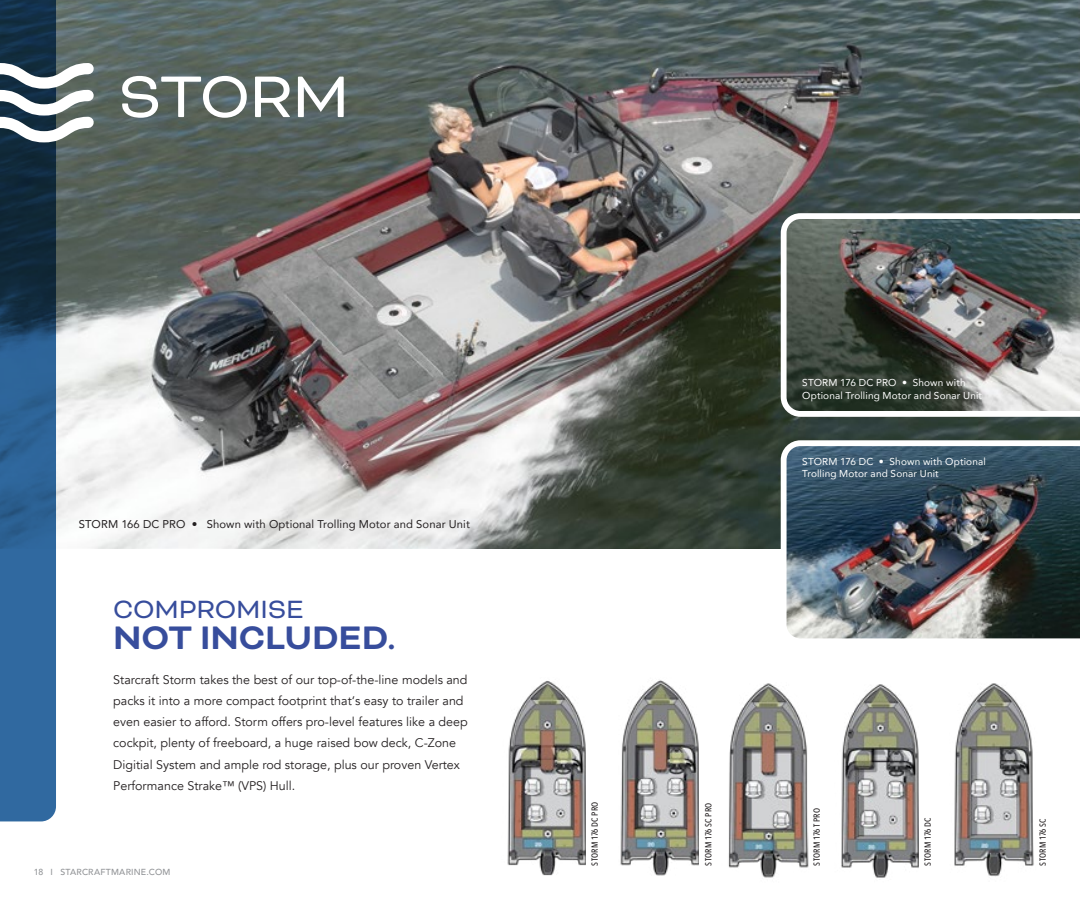
<style>
.page{position:relative;width:1080px;height:900px;background:#fff}
.page>*{position:absolute;margin:0;border:0;box-sizing:border-box;transform-origin:0 0}
.t1{font:67.5px "Bicyclette";letter-spacing:-.02em;color:#fff}
.t2{font:700 37.5px "Bicyclette";color:#374d9c}
.t3{font:28.75px "Bicyclette";letter-spacing:-.005em;color:#374d9c}
.t4{font:12.5px/21.2px "Avenir";color:#231f20}
.t5{font:11.25px "Avenir";letter-spacing:.01em;color:#231f20}
.t6{font:10px/12.5px "Avenir";letter-spacing:.015em;color:#fff}
.t7{font:500 8.75px "Avenir Next Condensed";letter-spacing:.02em;color:#231f20}
.t8{font:500 8.75px "Avenir";letter-spacing:.025em;color:#939598}
</style>
<div class="page">
<img style="left:56px;top:0;width:1024px;height:548px">
<svg style="left:0;top:0;width:56px;height:821px;fill:#2d6499"></svg>
<svg style="left:0;top:57px;width:99px;height:91px"></svg>
<img style="left:778px;top:437px;width:302px;height:202px">
<img style="left:778px;top:210px;width:302px;height:210px">
<img style="left:728px;top:603px;width:82px;height:275px">
<img style="left:620px;top:680px;width:78px;height:196px">
<img style="left:507px;top:681px;width:78px;height:195px">
<img style="left:949px;top:603px;width:93px;height:274px">
<img style="left:841px;top:684px;width:77px;height:194px">
<h1 class="t1" style="left:119px;top:58px;width:232px">STORM</h1>
<p class="t5" style="left:79px;top:515px;width:393px">STORM 166 DC PRO • Shown with Optional Trolling Motor and Sonar Unit</p>
<h3 class="t3" style="left:113px;top:592px;width:192px">COMPROMISE</h3>
<h2 class="t2" style="left:113px;top:616px;width:284px">NOT INCLUDED.</h2>
<p class="t4" style="left:113px;top:669px;width:356px">Starcraft Storm takes the best of our top-of-the-line models and packs it into a more compact footprint that‘s easy to trailer and even easier to afford. Storm offers pro-level features like a deep cockpit, plenty of freeboard, a huge raised bow deck, C-Zone Digitial System and ample rod storage, plus our proven Vertex Performance Strake™ (VPS) Hull.</p>
<p class="t8" style="left:34px;top:864px;width:138px">18 I STARCRAFTMARINE.COM</p>
<p class="t6" style="left:802px;top:376px;width:181px">STORM 176 DC PRO • Shown with<br>Optional Trolling Motor and Sonar Unit</p>
<p class="t6" style="left:802px;top:455px;width:185px">STORM 176 DC • Shown with Optional<br>Trolling Motor and Sonar Unit</p>
<p class="t7" style="left:590px;top:866px;width:65px;rotate:-90deg">STORM 176 DC PRO</p>
<p class="t7" style="left:703px;top:866px;width:64px;rotate:-90deg">STORM 176 SC PRO</p>
<p class="t7" style="left:812px;top:866px;width:59px;rotate:-90deg">STORM 176 T PRO</p>
<p class="t7" style="left:923px;top:866px;width:50px;rotate:-90deg">STORM 176 DC</p>
<p class="t7" style="left:1037px;top:866px;width:49px;rotate:-90deg">STORM 176 SC</p>
</div>
